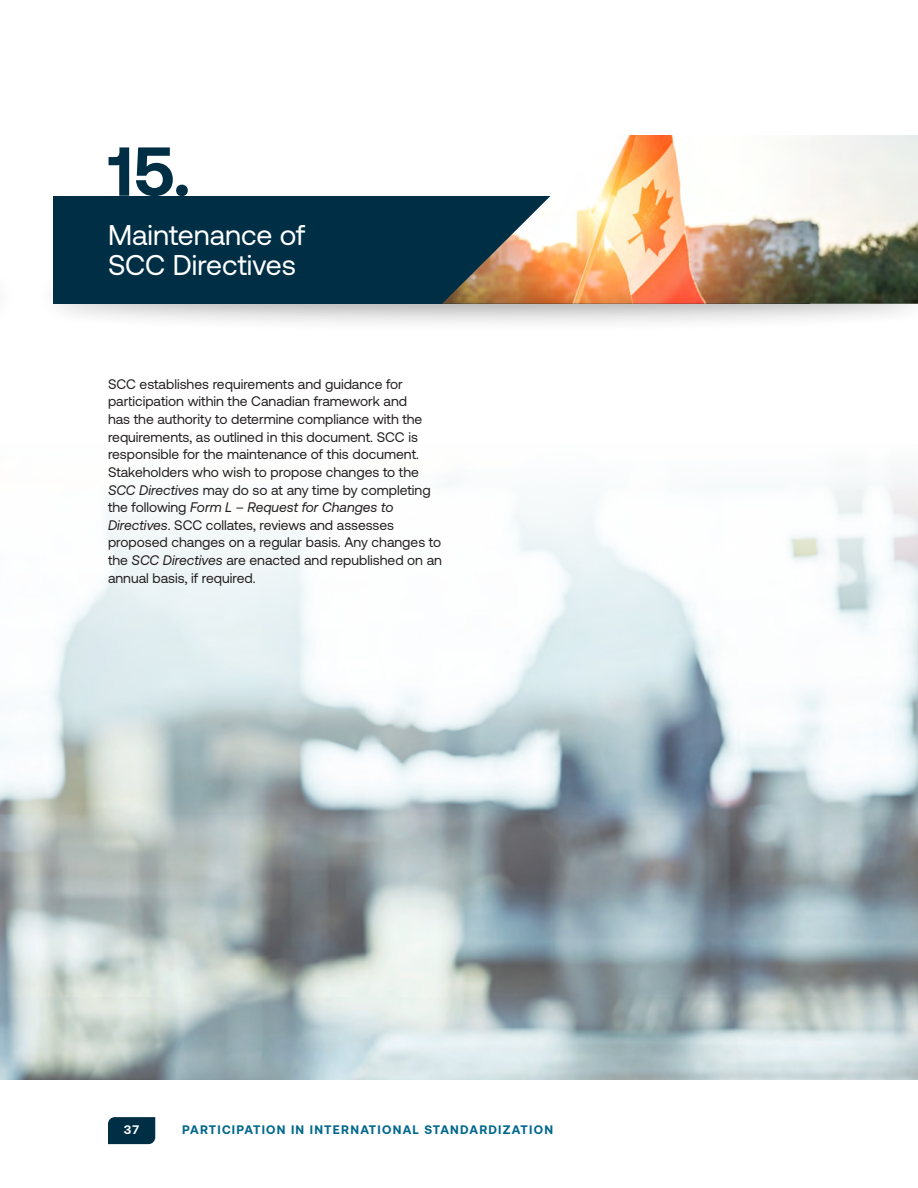
<style>
.page{position:relative;width:918px;height:1188px;background:#fff}
.page>*{position:absolute;margin:0;border:0;box-sizing:border-box;transform-origin:0 0}
.HEADING__white{font:700 69px "Aeonik";color:#002f45}
.HEADING__white-2{font:28.5px/30px "Aeonik";color:#fff}
.BODY{font:13.8px/17.5px "Aeonik";color:#231f20}
.t1{font:700 12.3px "Aeonik";letter-spacing:.1em;color:#00688c}
.t2{font:700 12.3px "Aeonik";color:#fff}
.s1{font-style:italic}
</style>
<div class="page">
<svg style="left:108px;top:1117px;width:47px;height:27px"></svg>
<img style="left:0;top:470px;width:918px;height:610px">
<div style="left:34px;top:261px;width:884px;height:72px;background:#231f20;opacity:.4"></div>
<div style="left:54px;top:196px;width:756px;height:108px;background:#002f45"></div>
<img style="left:442px;top:135px;width:476px;height:169px">
<p class="HEADING__white" style="left:108px;top:132px;width:84px">15.</p>
<p class="HEADING__white-2" style="left:108px;top:220px;width:198px">Maintenance of<br>SCC Directives</p>
<p class="BODY" style="left:108px;top:375px;width:336px">SCC establishes requirements and guidance for participation within the Canadian framework and<br>has the authority to determine compliance with the requirements, as outlined in this document. SCC is responsible for the maintenance of this document.<br>Stakeholders who wish to propose changes to the <span class="s1">SCC Directives</span> may do so at any time by completing the following <span class="s1">Form L – Request for Changes to Directives</span>. SCC collates, reviews and assesses proposed changes on a regular basis. Any changes to the <span class="s1">SCC Directives</span> are enacted and republished on an annual basis, if required.</p>
<p class="t2" style="left:124px;top:1123px;width:17px">37</p>
<p class="t1" style="left:182px;top:1123px;width:372px">PARTICIPATION IN INTERNATIONAL STANDARDIZATION</p>
</div>
